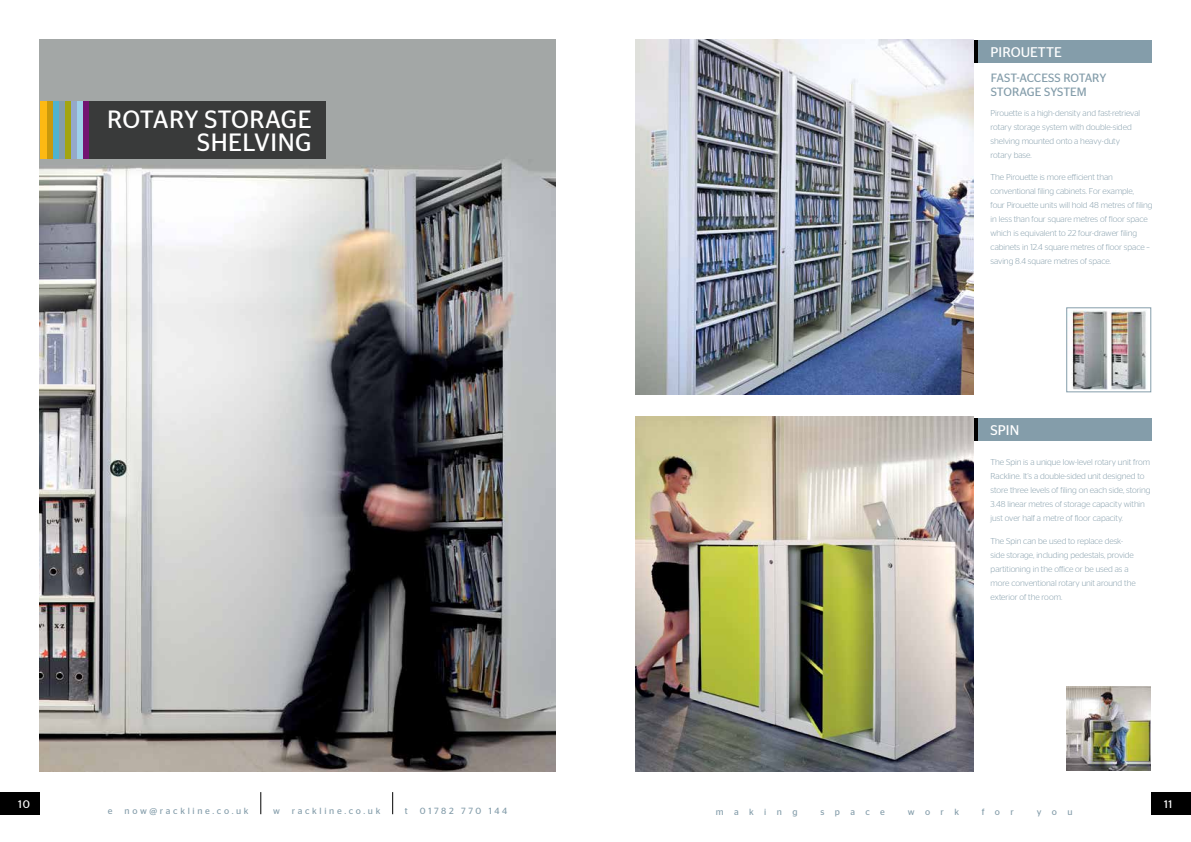
<style>
.page{position:relative;width:1191px;height:842px;background:#fff}
.page>*{position:absolute;margin:0;border:0;box-sizing:border-box;transform-origin:0 0}
.t1{font:25px/23px "Stag Sans";letter-spacing:.02em;color:#fff;text-align:right}
.t2{font:14px "Stag Sans";color:#fff}
.t3{font:12px/14px "Stag Sans";letter-spacing:-.005em;color:#849daa}
.t4{font:11px "Stag Sans";color:#fff}
.t5{font:9px "Stag Sans";letter-spacing:.3em;color:#849daa}
.t6{font:300 8.5px/14px "Stag Sans";letter-spacing:-.01em;color:#849daa}
</style>
<div class="page">
<div style="left:0;top:792px;width:40px;height:23px;background:#000"></div>
<div style="left:1151px;top:792px;width:40px;height:23px;background:#000"></div>
<svg style="left:260px;top:792px;width:1px;height:22px"></svg>
<svg style="left:392px;top:792px;width:1px;height:22px"></svg>
<img style="left:40px;top:40px;width:516px;height:731px">
<div style="left:63px;top:102px;width:263px;height:57px;background:#393a3a"></div>
<div style="left:82px;top:102px;width:6px;height:57px;background:#731472"></div>
<div style="left:76px;top:102px;width:6px;height:57px;background:#9fd0e8"></div>
<div style="left:70px;top:102px;width:6px;height:57px;background:#95a9ca"></div>
<div style="left:64px;top:102px;width:6px;height:57px;background:#a3a510"></div>
<div style="left:58px;top:102px;width:6px;height:57px;background:#849daa"></div>
<div style="left:52px;top:102px;width:6px;height:57px;background:#4fb3cf"></div>
<div style="left:46px;top:102px;width:6px;height:57px;background:#c9990c"></div>
<div style="left:40px;top:102px;width:6px;height:57px;background:#fdb913"></div>
<div style="left:973px;top:40px;width:74px;height:22px;background:#000"></div>
<div style="left:973px;top:418px;width:74px;height:23px;background:#000"></div>
<div style="left:978px;top:40px;width:173px;height:22px;background:#849daa"></div>
<div style="left:978px;top:418px;width:173px;height:23px;background:#849daa"></div>
<img style="left:635px;top:40px;width:338px;height:354px">
<img style="left:635px;top:417px;width:338px;height:354px">
<img style="left:1068px;top:310px;width:78px;height:80px">
<div style="left:1066px;top:308px;width:85px;height:84px;border:1px solid #849daa"></div>
<img style="left:1066px;top:686px;width:84px;height:85px">
<h2 class="t2" style="left:990px;top:44px;width:73px">PIROUETTE</h2>
<h1 class="t1" style="left:107px;top:108px;width:206px">ROTARY STORAGE<br>SHELVING</h1>
<h3 class="t3" style="left:990px;top:71px;width:117px">FAST-ACCESS ROTARY<br>STORAGE SYSTEM</h3>
<p class="t6" style="left:990px;top:106px;width:151px">Pirouette is a high-density and fast-retrieval rotary storage system with double-sided shelving mounted onto a heavy-duty rotary base.</p>
<p class="t6" style="left:990px;top:170px;width:163px">The Pirouette is more efficient than conventional filing cabinets. For example,<br>four Pirouette units will hold 48 metres of filing in less than four square metres of floor space which is equivalent to 22 four-drawer filing cabinets in 12.4 square metres of floor space – saving 8.4 square metres of space.</p>
<h2 class="t2" style="left:990px;top:422px;width:30px">SPIN</h2>
<p class="t6" style="left:990px;top:455px;width:161px">The Spin is a unique low-level rotary unit from Rackline. It’s a double-sided unit designed to store three levels of filing on each side, storing 3.48 linear metres of storage capacity within just over half a metre of floor capacity.</p>
<p class="t6" style="left:990px;top:534px;width:147px">The Spin can be used to replace desk&shy;side storage, including pedestals, provide partitioning in the office or be used as a more conventional rotary unit around the exterior of the room.</p>
<p class="t4" style="left:18px;top:797px;width:13px">10</p>
<p class="t4" style="left:1164px;top:797px;width:10px">11</p>
<p class="t5" style="left:108px;top:806px;width:6px">e</p>
<p class="t5" style="left:125px;top:806px;width:125px">now@rackline.co.uk</p>
<p class="t5" style="left:273px;top:806px;width:8px">w</p>
<p class="t5" style="left:292px;top:806px;width:90px">rackline.co.uk</p>
<p class="t5" style="left:405px;top:806px;width:4px">t</p>
<p class="t5" style="left:420px;top:806px;width:89px">01782 770 144</p>
<p class="t5" style="left:716px;top:806px;width:83px">making</p>
<p class="t5" style="left:820px;top:806px;width:66px">space</p>
<p class="t5" style="left:908px;top:806px;width:53px">work</p>
<p class="t5" style="left:981px;top:806px;width:34px">for</p>
<p class="t5" style="left:1036px;top:806px;width:37px">you</p>
</div>
